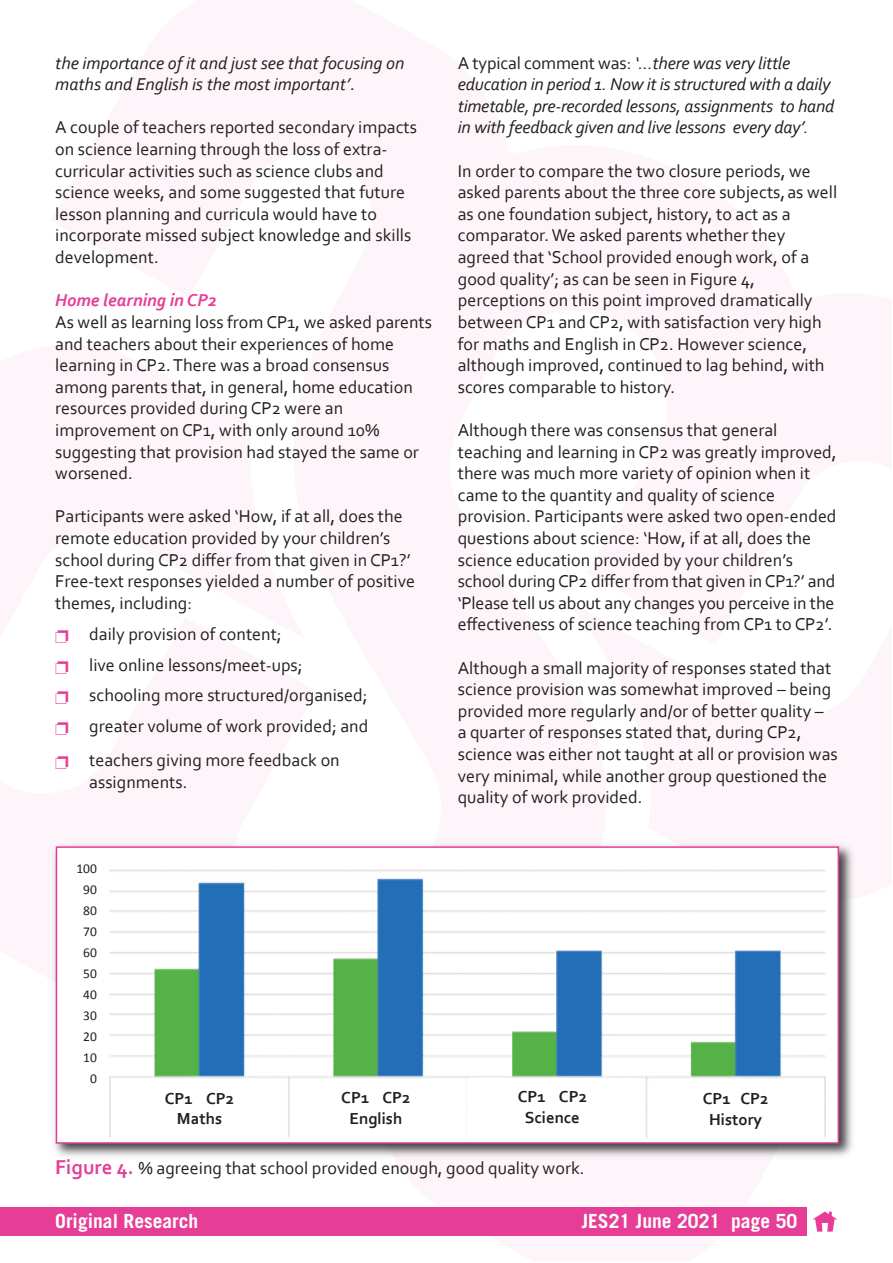
<style>
.page{position:relative;width:893px;height:1263px;background:#fff}
.page>*{position:absolute;margin:0;border:0;box-sizing:border-box;transform-origin:0 0}
.t1{font:700 19.5px "Trade Gothic";color:#fff}
.t2{font:18px/21.6px "Corbel";color:#231f20}
.t3{font:italic 18px/21.6px "Corbel";letter-spacing:-.01em;color:#231f20}
.t4{font:italic 700 18px "Corbel";color:#e63e97}
.t5{font:700 16.65px/20.9px "Corbel";color:#231f20;text-align:center}
.t6{font:13.5px/21px "Calibri";color:#231f20;text-align:right}
.s1{font-style:normal}
.s2{font-weight:700;font-size:21px;color:#e63e97}
</style>
<div class="page">
<div style="left:0;top:1208px;width:806px;height:28px;background:#e63e97"></div>
<svg style="left:813px;top:1211px;width:24px;height:20px"></svg>
<img style="left:50px;top:841px;width:806px;height:319px">
<img style="left:60px;top:849px;width:776px;height:292px">
<div style="left:56px;top:846px;width:783px;height:298px;border:2px solid #e63e97"></div>
<div style="left:59px;top:863px;width:46px;height:270px;background:#fff"></div>
<div style="left:114px;top:1080px;width:171px;height:60px;background:#fff"></div>
<div style="left:300px;top:1079px;width:152px;height:60px;background:#fff"></div>
<div style="left:467px;top:1078px;width:170px;height:61px;background:#fff"></div>
<div style="left:659px;top:1080px;width:153px;height:60px;background:#fff"></div>
<p class="t3" style="left:55px;top:52px;width:351px">the importance of it and just see that focusing on maths and English is the most important’<span class="s1">.</span></p>
<p class="t2" style="left:55px;top:117px;width:363px">A couple of teachers reported secondary impacts on science learning through the loss of extra‐ curricular activities such as science clubs and science weeks, and some suggested that future lesson planning and curricula would have to incorporate missed subject knowledge and skills development.</p>
<p class="t4" style="left:55px;top:289px;width:163px">Home learning in CP2</p>
<p class="t2" style="left:55px;top:311px;width:378px">As well as learning loss from CP1, we asked parents and teachers about their experiences of home learning in CP2. There was a broad consensus among parents that, in general, home education resources provided during CP2 were an improvement on CP1, with only around 10% suggesting that provision had stayed the same or worsened.</p>
<p class="t2" style="left:55px;top:505px;width:361px">Participants were asked ‘How, if at all, does the remote education provided by your children’s school during CP2 differ from that given in CP1?’ Free‐text responses yielded a number of positive themes, including:</p>
<p class="t2" style="left:89px;top:618px;width:281px;line-height:30.9px">daily provision of content;<br>live online lessons/meet‐ups; schooling more structured/organised; greater volume of work provided; and</p>
<p class="t2" style="left:89px;top:749px;width:252px">teachers giving more feedback on assignments.</p>
<p class="t6" style="left:76px;top:858px;width:22px">100<br>90<br>80<br>70<br>60<br>50<br>40<br>30<br>20<br>10<br>0</p>
<p class="t3" style="left:458px;top:52px;width:378px"><span class="s1">A typical comment was:</span> ‘…there was very little education in period 1. Now it is structured with a daily timetable, pre‐recorded lessons, assignments to hand in with feedback given and live lessons every day’.</p>
<p class="t2" style="left:458px;top:160px;width:381px">In order to compare the two closure periods, we asked parents about the three core subjects,as well as one foundation subject, history, to act as a comparator. We asked parents whether they agreed that ‘School provided enough work, of a good quality’; as can be seen in Figure 4, perceptions on this point improved dramatically between CP1 and CP2, with satisfaction very high for maths and English in CP2. However science, although improved, continued to lag behind, with scores comparable to history.</p>
<p class="t2" style="left:458px;top:419px;width:380px">Although there was consensus that general teaching and learning in CP2 was greatly improved, there was much more variety of opinion when it came to the quantity and quality of science provision. Participants were asked two open‐ended questions about science: ‘How, if at all, does the science education provided by your children’s school during CP2 differ from that given in CP1?’ and ‘Please tell us about any changes you perceive in the effectiveness of science teaching from CP1 to CP2’.</p>
<p class="t2" style="left:458px;top:657px;width:381px">Although a small majority of responses stated that science provision was somewhat improved – being provided more regularly and/or of better quality –<br>a quarter of responses stated that, during CP2, science was either not taught at all or provision was very minimal, while another group questioned the quality of work provided.</p>
<p class="t5" style="left:165px;top:1087px;width:71px">CP1 CP2<br>Maths</p>
<p class="t5" style="left:341px;top:1087px;width:71px">CP1 CP2<br>English</p>
<p class="t5" style="left:518px;top:1086px;width:71px">CP1 CP2<br>Science</p>
<p class="t5" style="left:703px;top:1088px;width:67px">CP1 CP2<br>History</p>
<p class="t2" style="left:55px;top:1157px;width:531px"><span class="s2">Figure 4.</span> % agreeing that school provided enough, good quality work.</p>
<p class="t1" style="left:55px;top:1213px;width:145px">Original Research</p>
<p class="t1" style="left:582px;top:1213px;width:217px">JES21 June 2021 page 50</p>
</div>
